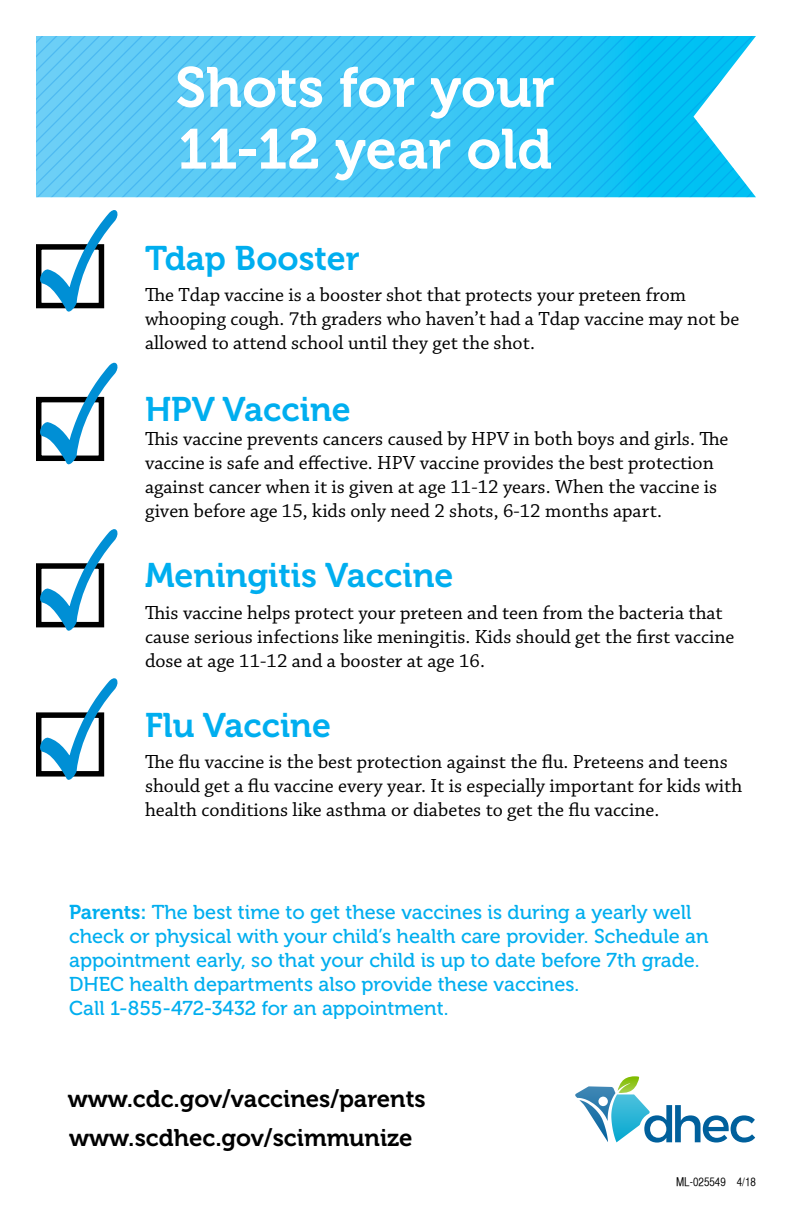
<style>
.page{position:relative;width:792px;height:1224px;background:#fff}
.page>*{position:absolute;margin:0;border:0;box-sizing:border-box;transform-origin:0 0}
.t1{font:56.2px/61.8px "Museo 700";color:#fff}
.t2{font:34px "Museo 700";color:#00aeef}
.t3{font:24px "Museo 700";color:#000}
.t4{font:20px/24px "Chaparral Pro";color:#000}
.t5{font:20px/24px "Museo 500";color:#00aeef}
.t6{font:12px "Helvetica CY";color:#000}
.s1{font-family:"Museo 700"}
</style>
<div class="page">
<svg style="left:575px;top:1076px;width:180px;height:67px"></svg>
<svg style="left:36px;top:36px;width:720px;height:161px;background:#44c7f4"></svg>
<svg style="left:36px;top:678px;width:82px;height:102px"></svg>
<svg style="left:36px;top:529px;width:82px;height:102px"></svg>
<svg style="left:36px;top:363px;width:82px;height:101px"></svg>
<svg style="left:36px;top:210px;width:82px;height:102px"></svg>
<h1 class="t1" style="left:175px;top:57px;width:381px">Shots for your<br>11-12 year old</h1>
<h2 class="t2" style="left:145px;top:240px;width:216px">Tdap Booster</h2>
<p class="t4" style="left:145px;top:284px;width:596px">The Tdap vaccine is a booster shot that protects your preteen from whooping cough. 7th graders who haven’t had a Tdap vaccine may not be allowed to attend school until they get the shot.</p>
<h2 class="t2" style="left:145px;top:390px;width:207px">HPV Vaccine</h2>
<p class="t4" style="left:145px;top:427px;width:585px">This vaccine prevents cancers caused by HPV in both boys and girls. The vaccine is safe and effective. HPV vaccine provides the best protection against cancer when it is given at age 11-12 years. When the vaccine is given before age 15, kids only need 2 shots, 6-12 months apart.</p>
<h2 class="t2" style="left:145px;top:557px;width:310px">Meningitis Vaccine</h2>
<p class="t4" style="left:145px;top:601px;width:591px">This vaccine helps protect your preteen and teen from the bacteria that cause serious infections like meningitis. Kids should get the first vaccine dose at age 11-12 and a booster at age 16.</p>
<h2 class="t2" style="left:145px;top:707px;width:187px">Flu Vaccine</h2>
<p class="t4" style="left:145px;top:751px;width:599px">The flu vaccine is the best protection against the flu. Preteens and teens should get a flu vaccine every year. It is especially important for kids with health conditions like asthma or diabetes to get the flu vaccine.</p>
<p class="t5" style="left:69px;top:901px;width:641px"><span class="s1">Parents:</span> The best time to get these vaccines is during a yearly well check or physical with your child’s health care provider. Schedule an appointment early, so that your child is up to date before 7th grade.<br>DHEC health departments also provide these vaccines.<br>Call 1-855-472-3432 for an appointment.</p>
<p class="t3" style="left:68px;top:1085px;width:360px">www.cdc.gov/vaccines/parents</p>
<p class="t3" style="left:69px;top:1125px;width:345px">www.scdhec.gov/scimmunize</p>
<p class="t6" style="left:676px;top:1175px;width:81px">ML-025549 4/18</p>
</div>
